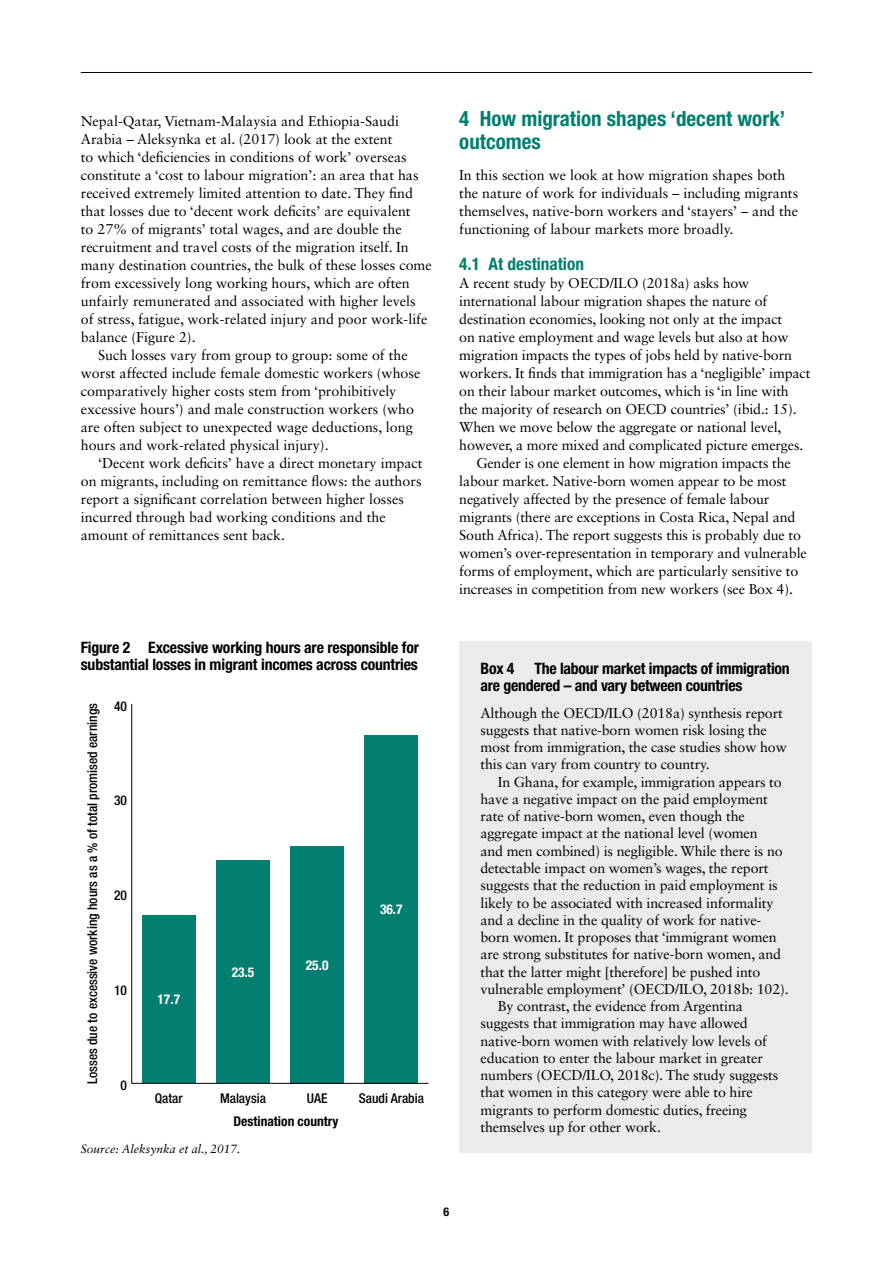
<style>
.page{position:relative;width:893px;height:1263px;background:#fff}
.page>*{position:absolute;margin:0;border:0;box-sizing:border-box;transform-origin:0 0}
.t1{font:700 condensed 21px/22.5px "Helvetica Neue LT Std";color:#007f71}
.t2{font:700 condensed 17.25px "Helvetica Neue LT Std";color:#007f71}
.t3{font:700 condensed 15.75px/17.2px "Helvetica Neue LT Std";letter-spacing:-.01em;color:#000}
.t4{font:14.25px/18px "Sabon LT Std";letter-spacing:-.01em;color:#000}
.t5{font:500 condensed 13.5px "Helvetica Neue LT Std";color:#000}
.t6{font:700 condensed 13.5px "Helvetica Neue LT Std";color:#000}
.t7{font:700 condensed 13.5px "Helvetica Neue LT Std";color:#fff}
.t8{font:italic 12px "Sabon LT Std";color:#000}
.t9{font:700 condensed 12px "Helvetica Neue LT Std";color:#000}
</style>
<div class="page">
<hr style="left:81px;top:72px;width:731px;height:1px;background:#000">
<div style="left:142px;top:915px;width:53px;height:168px;background:#027f71"></div>
<div style="left:216px;top:860px;width:54px;height:223px;background:#027f71"></div>
<div style="left:290px;top:846px;width:54px;height:237px;background:#027f71"></div>
<div style="left:365px;top:735px;width:53px;height:348px;background:#027f71"></div>
<hr style="left:132px;top:1083px;width:296px;height:1px;background:#000">
<hr style="left:131px;top:704px;width:1px;height:379px;background:#000">
<div style="left:459px;top:641px;width:353px;height:512px;background:#eaebeb"></div>
<p class="t4" style="left:81px;top:112px;width:320px">Nepal-Qatar, Vietnam-Malaysia and Ethiopia-Saudi</p>
<p class="t4" style="left:81px;top:130px;width:313px">Arabia – Aleksynka et al. (2017) look at the extent</p>
<p class="t4" style="left:81px;top:148px;width:327px">to which ‘deficiencies in conditions of work’ overseas</p>
<p class="t4" style="left:81px;top:166px;width:339px">constitute a ‘cost to labour migration’: an area that has</p>
<p class="t4" style="left:81px;top:184px;width:334px">received extremely limited attention to date. They find</p>
<p class="t4" style="left:81px;top:202px;width:331px">that losses due to ‘decent work deficits’ are equivalent</p>
<p class="t4" style="left:81px;top:220px;width:322px">to 27% of migrants’ total wages, and are double the</p>
<p class="t4" style="left:81px;top:238px;width:329px">recruitment and travel costs of the migration itself. In</p>
<p class="t4" style="left:81px;top:256px;width:353px">many destination countries, the bulk of these losses come</p>
<p class="t4" style="left:81px;top:274px;width:330px">from excessively long working hours, which are often</p>
<p class="t4" style="left:81px;top:292px;width:336px">unfairly remunerated and associated with higher levels</p>
<p class="t4" style="left:81px;top:310px;width:348px">of stress, fatigue, work-related injury and poor work-life</p>
<p class="t4" style="left:81px;top:328px;width:116px">balance (Figure 2).</p>
<p class="t4" style="left:98px;top:346px;width:311px">Such losses vary from group to group: some of the</p>
<p class="t4" style="left:81px;top:364px;width:341px">worst affected include female domestic workers (whose</p>
<p class="t4" style="left:81px;top:382px;width:317px">comparatively higher costs stem from ‘prohibitively</p>
<p class="t4" style="left:81px;top:400px;width:335px">excessive hours’) and male construction workers (who</p>
<p class="t4" style="left:81px;top:418px;width:334px">are often subject to unexpected wage deductions, long</p>
<p class="t4" style="left:81px;top:436px;width:249px">hours and work-related physical injury).</p>
<p class="t4" style="left:98px;top:454px;width:326px">‘Decent work deficits’ have a direct monetary impact</p>
<p class="t4" style="left:81px;top:472px;width:342px">on migrants, including on remittance flows: the authors</p>
<p class="t4" style="left:81px;top:490px;width:325px">report a significant correlation between higher losses</p>
<p class="t4" style="left:81px;top:508px;width:306px">incurred through bad working conditions and the</p>
<p class="t4" style="left:81px;top:526px;width:206px">amount of remittances sent back.</p>
<p class="t3" style="left:81px;top:638px;width:340px">Figure 2 Excessive working hours are responsible for substantial losses in migrant incomes across countries</p>
<p class="t5" style="left:84px;top:1084px;width:382px;rotate:-90deg">Losses due to excessive working hours as a % of total promised earnings</p>
<p class="t5" style="left:114px;top:698px;width:14px">40</p>
<p class="t5" style="left:114px;top:792px;width:14px">30</p>
<p class="t5" style="left:114px;top:887px;width:14px">20</p>
<p class="t5" style="left:114px;top:982px;width:14px">10</p>
<p class="t5" style="left:121px;top:1077px;width:8px">0</p>
<p class="t7" style="left:157px;top:991px;width:24px">17.7</p>
<p class="t5" style="left:155px;top:1090px;width:30px">Qatar</p>
<p class="t7" style="left:232px;top:964px;width:24px">23.5</p>
<p class="t7" style="left:306px;top:957px;width:24px">25.0</p>
<p class="t7" style="left:380px;top:901px;width:24px">36.7</p>
<p class="t5" style="left:220px;top:1090px;width:47px">Malaysia</p>
<p class="t5" style="left:307px;top:1090px;width:22px">UAE</p>
<p class="t5" style="left:359px;top:1090px;width:67px">Saudi Arabia</p>
<p class="t6" style="left:233px;top:1112px;width:107px">Destination country</p>
<p class="t8" style="left:81px;top:1142px;width:161px">Source: Aleksynka et al., 2017.</p>
<h1 class="t1" style="left:459px;top:107px;width:328px">4 How migration shapes ‘decent work’ outcomes</h1>
<p class="t4" style="left:459px;top:166px;width:340px">In this section we look at how migration shapes both the nature of work for individuals – including migrants themselves, native-born workers and ‘stayers’ – and the functioning of labour markets more broadly.</p>
<p class="t2" style="left:459px;top:253px;width:126px">4.1 At destination</p>
<p class="t4" style="left:459px;top:274px;width:292px">A recent study by OECD/ILO (2018a) asks how</p>
<p class="t4" style="left:459px;top:292px;width:310px">international labour migration shapes the nature of</p>
<p class="t4" style="left:459px;top:310px;width:325px">destination economies, looking not only at the impact</p>
<p class="t4" style="left:459px;top:328px;width:331px">on native employment and wage levels but also at how</p>
<p class="t4" style="left:459px;top:346px;width:334px">migration impacts the types of jobs held by native-born</p>
<p class="t4" style="left:459px;top:364px;width:353px">workers. It finds that immigration has a ‘negligible’ impact</p>
<p class="t4" style="left:459px;top:382px;width:331px">on their labour market outcomes, which is ‘in line with</p>
<p class="t4" style="left:459px;top:400px;width:339px">the majority of research on OECD countries’ (ibid.: 15).</p>
<p class="t4" style="left:459px;top:418px;width:324px">When we move below the aggregate or national level,</p>
<p class="t4" style="left:459px;top:436px;width:346px">however, a more mixed and complicated picture emerges.</p>
<p class="t4" style="left:476px;top:454px;width:316px">Gender is one element in how migration impacts the</p>
<p class="t4" style="left:459px;top:472px;width:329px">labour market. Native-born women appear to be most</p>
<p class="t4" style="left:459px;top:490px;width:312px">negatively affected by the presence of female labour</p>
<p class="t4" style="left:459px;top:508px;width:338px">migrants (there are exceptions in Costa Rica, Nepal and</p>
<p class="t4" style="left:459px;top:526px;width:343px">South Africa). The report suggests this is probably due to</p>
<p class="t4" style="left:459px;top:544px;width:349px">women’s over-representation in temporary and vulnerable</p>
<p class="t4" style="left:459px;top:562px;width:341px">forms of employment, which are particularly sensitive to</p>
<p class="t4" style="left:459px;top:580px;width:335px">increases in competition from new workers (see Box 4).</p>
<p class="t3" style="left:480px;top:659px;width:311px;text-indent:54px">The labour market impacts of immigration are gendered – and vary between countries</p>
<p class="t4" style="left:480px;top:704px;width:308px;line-height:17.2px">Although the OECD/ILO (2018a) synthesis report suggests that native-born women risk losing the most from immigration, the case studies show how this can vary from country to country.</p>
<p class="t4" style="left:498px;top:772px;width:286px">In Ghana, for example, immigration appears to</p>
<p class="t4" style="left:480px;top:790px;width:289px">have a negative impact on the paid employment</p>
<p class="t4" style="left:480px;top:807px;width:266px">rate of native-born women, even though the</p>
<p class="t4" style="left:480px;top:824px;width:279px">aggregate impact at the national level (women</p>
<p class="t4" style="left:480px;top:842px;width:304px">and men combined) is negligible. While there is no</p>
<p class="t4" style="left:480px;top:859px;width:290px">detectable impact on women’s wages, the report</p>
<p class="t4" style="left:480px;top:876px;width:299px">suggests that the reduction in paid employment is</p>
<p class="t4" style="left:480px;top:893px;width:295px">likely to be associated with increased informality</p>
<p class="t4" style="left:480px;top:911px;width:282px">and a decline in the quality of work for native-</p>
<p class="t4" style="left:480px;top:928px;width:298px">born women. It proposes that ‘immigrant women</p>
<p class="t4" style="left:480px;top:945px;width:302px">are strong substitutes for native-born women, and</p>
<p class="t4" style="left:480px;top:962px;width:281px">that the latter might [therefore] be pushed into</p>
<p class="t4" style="left:480px;top:980px;width:310px">vulnerable employment’ (OECD/ILO, 2018b: 102).</p>
<p class="t4" style="left:498px;top:997px;width:247px">By contrast, the evidence from Argentina</p>
<p class="t4" style="left:480px;top:1014px;width:269px">suggests that immigration may have allowed</p>
<p class="t4" style="left:480px;top:1031px;width:288px">native-born women with relatively low levels of</p>
<p class="t4" style="left:480px;top:1049px;width:284px">education to enter the labour market in greater</p>
<p class="t4" style="left:480px;top:1066px;width:299px">numbers (OECD/ILO, 2018c). The study suggests</p>
<p class="t4" style="left:480px;top:1083px;width:274px">that women in this category were able to hire</p>
<p class="t4" style="left:480px;top:1100px;width:268px">migrants to perform domestic duties, freeing</p>
<p class="t4" style="left:480px;top:1118px;width:182px">themselves up for other work.</p>
<p class="t3" style="left:480px;top:659px;width:35px">Box 4</p>
<p class="t9" style="left:444px;top:1204px;width:7px">6</p>
</div>
